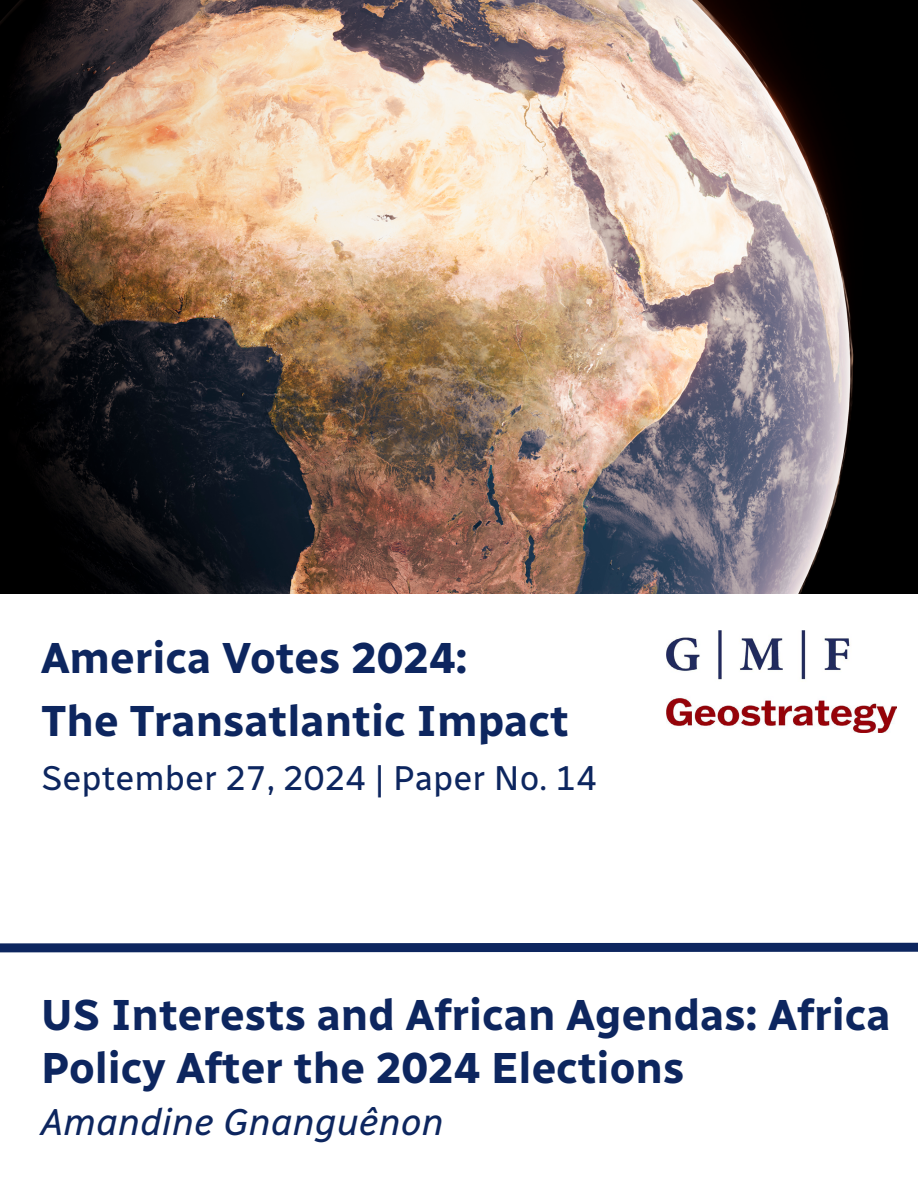
<style>
.page{position:relative;width:918px;height:1188px;background:#fff}
.page>*{position:absolute;margin:0;border:0;box-sizing:border-box;transform-origin:0 0}
.t1{font:700 43.5px/63px "Radio Canada";color:#0d265f}
.t2{font:italic 37.5px "Radio Canada";color:#0d265f}
.t3{font:34.5px "Radio Canada";color:#0d265f}
</style>
<div class="page">
<img style="left:0;top:0;width:918px;height:594px">
<img style="left:666px;top:630px;width:231px;height:102px">
<svg style="left:0;top:942px;width:918px;height:11px;background:#384d7b"></svg>
<p class="t1" style="left:41px;top:623px;width:529px">America Votes 2024:<br>The Transatlantic Impact</p>
<p class="t3" style="left:41px;top:750px;width:558px">September 27, 2024 | Paper No. 14</p>
<p class="t1" style="left:41px;top:985px;width:851px;line-height:52.5px">US Interests and African Agendas: Africa<br>Policy After the 2024 Elections</p>
<p class="t2" style="left:41px;top:1093px;width:405px">Amandine Gnanguênon</p>
</div>
